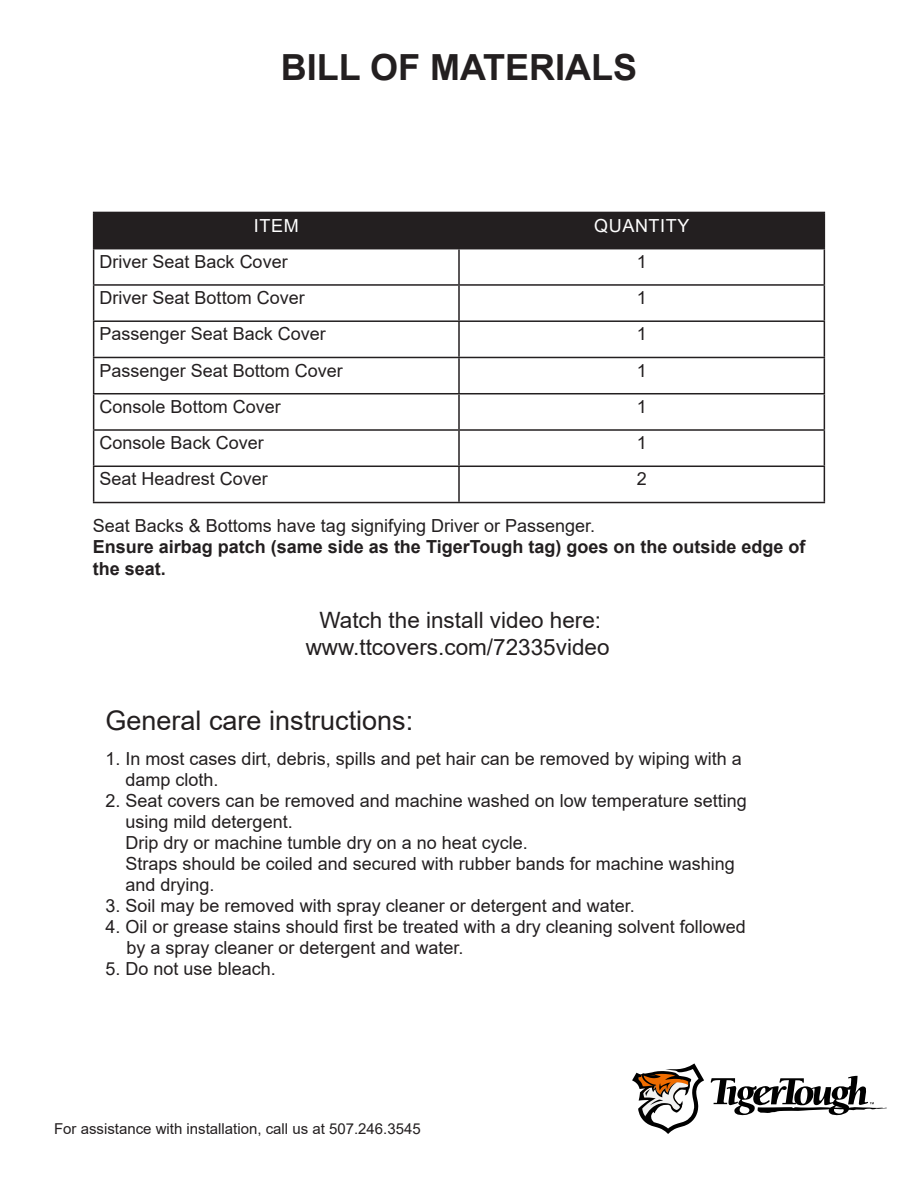
<style>
.page{position:relative;width:918px;height:1188px;background:#fff}
.page>*{position:absolute;margin:0;border:0;box-sizing:border-box;transform-origin:0 0}
.t1{font:700 36px "Arial";color:#231f20}
.t2{font:27px "Arial";color:#231f20}
.t3{font:22.5px "Arial";color:#231f20}
.t4{font:18px "Arial";color:#231f20}
.t5{font:700 18px/21.6px "Arial";color:#231f20}
.t6{font:18px "Arial";letter-spacing:.035em;color:#fff}
.t7{font:15px "Arial";color:#231f20}
</style>
<div class="page">
<svg style="left:710px;top:1076px;width:177px;height:40px"></svg>
<svg style="left:632px;top:1063px;width:72px;height:71px"></svg>
<hr style="left:93px;top:212px;width:366px;height:1px;background:#231f20">
<hr style="left:93px;top:213px;width:1px;height:35px;background:#231f20">
<hr style="left:459px;top:212px;width:366px;height:1px;background:#231f20">
<hr style="left:824px;top:213px;width:1px;height:35px;background:#231f20">
<hr style="left:93px;top:248px;width:366px;height:1px;background:#231f20">
<hr style="left:93px;top:249px;width:1px;height:35px;background:#231f20">
<hr style="left:459px;top:248px;width:366px;height:1px;background:#231f20">
<hr style="left:458px;top:249px;width:2px;height:35px;background:#231f20">
<hr style="left:824px;top:249px;width:1px;height:35px;background:#231f20">
<hr style="left:93px;top:284px;width:366px;height:2px;background:#231f20">
<hr style="left:93px;top:286px;width:1px;height:34px;background:#231f20">
<hr style="left:459px;top:284px;width:366px;height:2px;background:#231f20">
<hr style="left:458px;top:286px;width:2px;height:34px;background:#231f20">
<hr style="left:824px;top:286px;width:1px;height:34px;background:#231f20">
<hr style="left:93px;top:320px;width:366px;height:2px;background:#231f20">
<hr style="left:93px;top:322px;width:1px;height:35px;background:#231f20">
<hr style="left:459px;top:320px;width:366px;height:2px;background:#231f20">
<hr style="left:458px;top:322px;width:2px;height:35px;background:#231f20">
<hr style="left:824px;top:322px;width:1px;height:35px;background:#231f20">
<hr style="left:93px;top:357px;width:366px;height:1px;background:#231f20">
<hr style="left:93px;top:358px;width:1px;height:35px;background:#231f20">
<hr style="left:459px;top:357px;width:366px;height:1px;background:#231f20">
<hr style="left:458px;top:358px;width:2px;height:35px;background:#231f20">
<hr style="left:824px;top:358px;width:1px;height:35px;background:#231f20">
<hr style="left:93px;top:393px;width:366px;height:1px;background:#231f20">
<hr style="left:93px;top:394px;width:1px;height:35px;background:#231f20">
<hr style="left:459px;top:393px;width:366px;height:1px;background:#231f20">
<hr style="left:458px;top:394px;width:2px;height:35px;background:#231f20">
<hr style="left:824px;top:394px;width:1px;height:35px;background:#231f20">
<hr style="left:93px;top:429px;width:366px;height:2px;background:#231f20">
<hr style="left:93px;top:431px;width:1px;height:35px;background:#231f20">
<hr style="left:459px;top:429px;width:366px;height:2px;background:#231f20">
<hr style="left:458px;top:431px;width:2px;height:35px;background:#231f20">
<hr style="left:824px;top:431px;width:1px;height:35px;background:#231f20">
<hr style="left:93px;top:466px;width:366px;height:1px;background:#231f20">
<hr style="left:93px;top:467px;width:1px;height:35px;background:#231f20">
<hr style="left:459px;top:466px;width:366px;height:1px;background:#231f20">
<hr style="left:458px;top:467px;width:2px;height:35px;background:#231f20">
<hr style="left:824px;top:467px;width:1px;height:35px;background:#231f20">
<hr style="left:93px;top:502px;width:366px;height:1px;background:#231f20">
<hr style="left:459px;top:502px;width:366px;height:1px;background:#231f20">
<div style="left:94px;top:211px;width:730px;height:37px;background:#231f20"></div>
<p class="t1" style="left:281px;top:42px;width:358px">BILL OF MATERIALS</p>
<p class="t6" style="left:254px;top:213px;width:46px">ITEM</p>
<p class="t6" style="left:594px;top:213px;width:97px">QUANTITY</p>
<p class="t4" style="left:100px;top:249px;width:190px">Driver Seat Back Cover</p>
<p class="t4" style="left:637px;top:249px;width:12px">1</p>
<p class="t4" style="left:100px;top:285px;width:207px">Driver Seat Bottom Cover</p>
<p class="t4" style="left:637px;top:285px;width:12px">1</p>
<p class="t4" style="left:100px;top:322px;width:228px">Passenger Seat Back Cover</p>
<p class="t4" style="left:637px;top:322px;width:12px">1</p>
<p class="t4" style="left:100px;top:358px;width:245px">Passenger Seat Bottom Cover</p>
<p class="t4" style="left:637px;top:358px;width:12px">1</p>
<p class="t4" style="left:100px;top:394px;width:183px">Console Bottom Cover</p>
<p class="t4" style="left:637px;top:394px;width:12px">1</p>
<p class="t4" style="left:100px;top:430px;width:166px">Console Back Cover</p>
<p class="t4" style="left:637px;top:430px;width:12px">1</p>
<p class="t4" style="left:100px;top:467px;width:170px">Seat Headrest Cover</p>
<p class="t4" style="left:637px;top:467px;width:12px">2</p>
<p class="t4" style="left:93px;top:513px;width:504px">Seat Backs &amp; Bottoms have tag signifying Driver or Passenger.</p>
<p class="t5" style="left:93px;top:536px;width:714px">Ensure airbag patch (same side as the TigerTough tag) goes on the outside edge of the seat.</p>
<p class="t3" style="left:319px;top:604px;width:283px">Watch the install video here:</p>
<p class="t3" style="left:306px;top:631px;width:305px">www.ttcovers.com/72335video</p>
<p class="t2" style="left:106px;top:702px;width:309px">General care instructions:</p>
<p class="t4" style="left:106px;top:746px;width:638px">1. In most cases dirt, debris, spills and pet hair can be removed by wiping with a</p>
<p class="t4" style="left:126px;top:767px;width:95px">damp cloth.</p>
<p class="t4" style="left:106px;top:788px;width:643px">2. Seat covers can be removed and machine washed on low temperature setting</p>
<p class="t4" style="left:126px;top:809px;width:169px">using mild detergent.</p>
<p class="t4" style="left:126px;top:830px;width:404px">Drip dry or machine tumble dry on a no heat cycle.</p>
<p class="t4" style="left:126px;top:851px;width:611px">Straps should be coiled and secured with rubber bands for machine washing</p>
<p class="t4" style="left:126px;top:872px;width:91px">and drying.</p>
<p class="t4" style="left:106px;top:893px;width:531px">3. Soil may be removed with spray cleaner or detergent and water.</p>
<p class="t4" style="left:106px;top:914px;width:642px">4. Oil or grease stains should first be treated with a dry cleaning solvent followed</p>
<p class="t4" style="left:126px;top:935px;width:339px">by a spray cleaner or detergent and water.</p>
<p class="t4" style="left:106px;top:956px;width:172px">5. Do not use bleach.</p>
<p class="t7" style="left:54px;top:1118px;width:368px">For assistance with installation, call us at 507.246.3545</p>
</div>
